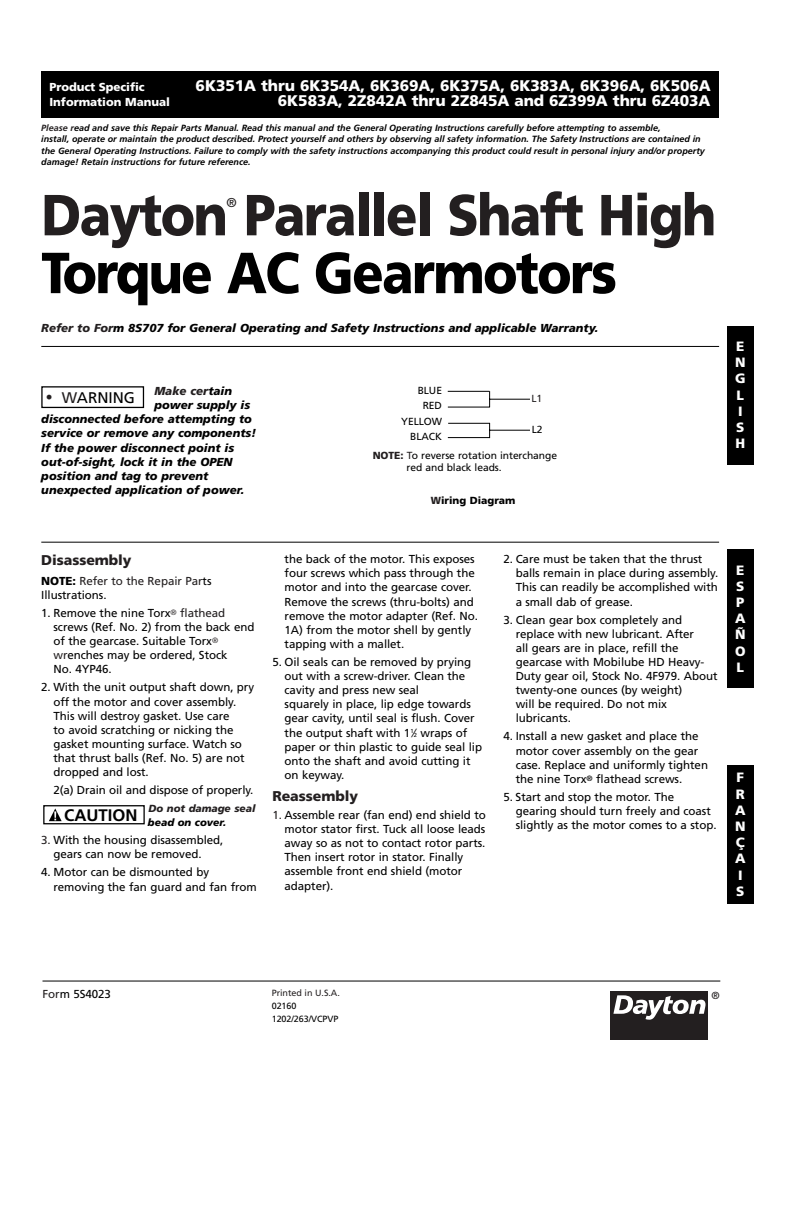
<style>
.page{position:relative;width:792px;height:1224px;background:#fff}
.page>*{position:absolute;margin:0;border:0;box-sizing:border-box;transform-origin:0 0}
.t1{font:900 57.8px "Frutiger";letter-spacing:-.03em;color:#231f20;scale:.89 1}
.t2{font:900 57.8px "Frutiger";letter-spacing:-.03em;color:#000;scale:.89 1}
.t3{font:19.2px "Arial";color:#231f20}
.t4{font:700 16.8px "Frutiger";color:#000}
.t5{font:900 15.4px "Frutiger";letter-spacing:-.005em;color:#fff}
.t6{font:15.4px "Frutiger";color:#000}
.t7{font:900 14.2px "Frutiger";letter-spacing:-.005em;color:#231f20}
.t8{font:900 13.4px/16.2px "Frutiger";color:#fff}
.t9{font:12.8px "Frutiger";color:#231f20}
.t10{font:11.6px/14.2px "Frutiger";letter-spacing:-.005em;color:#000}
.t11{font:italic 900 11.6px "Frutiger";color:#000}
.t12{font:11.6px/14.2px "Frutiger";letter-spacing:-.005em;color:#231f20}
.t13{font:900 11.6px "Frutiger";letter-spacing:-.005em;color:#fff}
.t14{font:italic 900 11.6px "Frutiger";color:#231f20}
.t15{font:10.2px/15.4px "Frutiger";letter-spacing:-.005em;color:#000;text-align:right}
.t16{font:italic 900 10.2px "Frutiger";color:#231f20}
.t17{font:900 10.2px "Frutiger";color:#000}
.t18{font:italic 900 10.2px "Frutiger";color:#000}
.t19{font:10.2px "Frutiger";color:#231f20}
.t20{font:italic 700 9px/11.6px "Frutiger";color:#000}
.t21{font:9px/12.8px "Frutiger";letter-spacing:-.005em;color:#000}
.t22{font:9px "Frutiger";letter-spacing:-.005em;color:#231f20}
.s1{color:#231f20}
.s2{color:#000}
.s3{font-weight:700;font-size:12.8px;color:#fff}
.s4{font-weight:900;color:#231f20}
.s5{font-weight:900;color:#000}
.s6{font-size:5.8px}
</style>
<div class="page">
<hr style="left:43px;top:981px;width:677px;height:1px;background:#000">
<div style="left:611px;top:992px;width:97px;height:48px;background:#231f20"></div>
<svg style="left:613px;top:995px;width:60px;height:25px"></svg>
<div style="left:673px;top:1000px;width:16px;height:14px;background:#fff;border-radius:7px"></div>
<div style="left:678px;top:1003px;width:6px;height:8px;background:#231f20;border-radius:3px"></div>
<svg style="left:689px;top:1000px;width:17px;height:14px"></svg>
<div style="left:41px;top:71px;width:678px;height:46px;background:#000"></div>
<hr style="left:41px;top:542px;width:678px;height:1px;background:#000">
<div style="left:43px;top:806px;width:102px;height:18px;border:1px solid #000"></div>
<svg style="left:49px;top:808px;width:13px;height:13px"></svg>
<hr style="left:448px;top:407px;width:42px;height:1px;background:#000">
<hr style="left:448px;top:423px;width:42px;height:1px;background:#000">
<hr style="left:448px;top:437px;width:42px;height:1px;background:#000">
<svg style="left:489px;top:392px;width:1px;height:15px"></svg>
<svg style="left:489px;top:424px;width:1px;height:13px"></svg>
<hr style="left:490px;top:399px;width:40px;height:1px;background:#000">
<hr style="left:490px;top:430px;width:40px;height:1px;background:#000">
<hr style="left:448px;top:391px;width:42px;height:1px;background:#000">
<hr style="left:41px;top:346px;width:678px;height:1px;background:#000">
<div style="left:41px;top:386px;width:103px;height:22px;border:1px solid #000"></div>
<div style="left:727px;top:326px;width:27px;height:138px;background:#000"></div>
<div style="left:727px;top:549px;width:27px;height:139px;background:#000"></div>
<div style="left:727px;top:765px;width:27px;height:139px;background:#000"></div>
<p class="t13" style="left:50px;top:80px;width:97px">Product Specific</p>
<h3 class="t5" style="left:196px;top:76px;width:517px">6K351A thru 6K354A, 6K369A, 6K375A, 6K383A, 6K396A, 6K506A</h3>
<p class="t13" style="left:50px;top:95px;width:122px">Information Manual</p>
<h3 class="t5" style="left:278px;top:91px;width:434px">6K583A, 2Z842A thru 2Z845A and 6Z399A thru 6Z403A</h3>
<p class="t20" style="left:41px;top:122px;width:665px"><span class="s1">Please r</span>ead and save this Repair Parts Manual. Read this manual and the General Operating Instructions carefully before attempting to assemble,<br>install, operate or maintain the product described. Protect yourself and others by observing all safety information. The Safety Instructions are contained in the General Operating Instructions. Failure to comply with the safety instructions accompanying this product could result in personal injury and/or property damage! Retain instructions for future reference.</p>
<h1 class="t1" style="left:41px;top:180px;width:760px">Dayton Parallel Shaft High</h1>
<p class="t9" style="left:226px;top:195px;width:12px">®</p>
<h1 class="t2" style="left:41px;top:238px;width:648px">Torque AC Gearmotors</h1>
<p class="t11" style="left:41px;top:321px;width:558px"><span class="s1">Refer to For</span>m 8S707 for General Operating and Safety Instructions and applicable Warranty.</p>
<p class="t14" style="left:154px;top:384px;width:79px">Make cer<span class="s2">tain</span></p>
<p class="t11" style="left:154px;top:398px;width:97px">power supply is</p>
<p class="t11" style="left:41px;top:412px;width:212px">disconnected before attempting to</p>
<p class="t11" style="left:41px;top:426px;width:217px">service or remove any components!</p>
<p class="t11" style="left:41px;top:441px;width:194px">If the power disconnect point is</p>
<p class="t11" style="left:41px;top:455px;width:193px">out-of-sight, lock it in the OPEN</p>
<p class="t11" style="left:41px;top:469px;width:168px">position and tag to prevent</p>
<p class="t11" style="left:41px;top:483px;width:205px">unexpected application of power.</p>
<h3 class="t6" style="left:52px;top:388px;width:85px"><span class="s3">!</span> <span class="s1">W</span>ARNING</h3>
<h2 class="t3" style="left:46px;top:386px;width:8px">•</h2>
<p class="t15" style="left:401px;top:382px;width:42px">BLUE<br>RED<br>YELLOW<br>BLACK</p>
<p class="t15" style="left:407px;top:450px;width:152px;line-height:11.6px;text-align:left;text-indent:-34px"><span class="s4">NOTE:</span> <span class="s1">T</span>o reverse rotation interchange red and black leads.</p>
<p class="t17" style="left:431px;top:495px;width:86px"><span class="s1">W</span>iring Diagram</p>
<p class="t19" style="left:531px;top:392px;width:12px">L1</p>
<p class="t15" style="left:532px;top:422px;width:12px">L2</p>
<p class="t8" style="left:735px;top:338px;width:12px">E<br>N<br>G<br>L<br>I<br>S<br>H</p>
<p class="t7" style="left:41px;top:552px;width:92px">Disassembly</p>
<p class="t12" style="left:41px;top:573px;width:172px"><span class="s5">NOTE:</span> Refer to the Repair Par<span class="s2">ts<br>Illustrations.</span></p>
<p class="t10" style="left:54px;top:606px;width:202px;text-indent:-12px">1. Remove the nine Torx<sup>®</sup> <span class="s1">flathead </span>screws (Ref. No. 2) from the back end of the gearcase. Suitable Torx<sup>® </sup><span class="s1">wr</span>enches may be ordered, Stock<br>No. 4YP46.</p>
<p class="t10" style="left:54px;top:680px;width:202px;text-indent:-12px">2. With the unit output shaft down, pry off the motor and cover assembly.<br>This will destroy gasket. Use care<br>to avoid scratching or nicking the gasket mounting surface. Watch so that thrust balls (Ref. No. 5) are not dropped and lost.</p>
<p class="t10" style="left:54px;top:783px;width:201px">2(a) Drain oil and dispose of properly.</p>
<p class="t16" style="left:149px;top:803px;width:108px">Do not damage seal</p>
<p class="t18" style="left:148px;top:817px;width:80px">bead on cover.</p>
<p class="t10" style="left:54px;top:833px;width:171px;text-indent:-12px"><span class="s1">3.</span> With the housing disassembled, gears can now be removed.</p>
<p class="t10" style="left:54px;top:865px;width:205px;text-indent:-12px">4. Motor can be dismounted by removing the fan guard and fan from</p>
<h3 class="t4" style="left:64px;top:805px;width:75px">CAUTION</h3>
<p class="t10" style="left:285px;top:552px;width:195px">the back of the motor. This exposes four screws which pass through the motor and into the gearcase cover.<br>Remove the screws (thru-bolts) and remove the motor adapter (Ref. No.<br>1A) from the motor shell by gently tapping with a mallet.</p>
<p class="t10" style="left:285px;top:655px;width:199px;text-indent:-12px">5. Oil seals can be removed by prying out with a screw-driver. Clean the cavity and press new seal<br>squarely in place, lip edge towards gear cavity, until seal is flush. Cover the output shaft with 1<sup>1</sup>⁄<span class="s6">2</span> wraps of paper or thin plastic to guide seal lip onto the shaft and avoid cutting it on keyway.</p>
<p class="t7" style="left:272px;top:787px;width:87px">Reassembly</p>
<p class="t10" style="left:285px;top:808px;width:203px;text-indent:-12px"><span class="s1">1.</span> Assemble rear (fan end) end shield to motor stator first. Tuck all loose leads away so as not to contact rotor parts.<br>Then insert rotor in stator. Finally assemble front end shield (motor adapter).</p>
<p class="t10" style="left:516px;top:552px;width:204px;text-indent:-12px">2. Care must be taken that the thrust balls remain in place during assembly.<br>This can readily be accomplished with a small dab of grease.</p>
<p class="t10" style="left:516px;top:612px;width:203px;text-indent:-12px">3. Clean gear box completely and replace with new lubricant. After<br>all gears are in place, refill the gearcase with Mobilube HD Heavy-<br>Duty gear oil, Stock No. 4F979. About twenty-one ounces (by weight)<br>will be required. Do not mix lubricants.</p>
<p class="t10" style="left:516px;top:729px;width:194px;text-indent:-12px">4. Install a new gasket and place the motor cover assembly on the gear case. Replace and uniformly tighten the nine Torx<sup>®</sup> flathead screws.</p>
<p class="t10" style="left:516px;top:790px;width:202px;text-indent:-12px">5. Start and stop the motor. The gearing should turn freely and coast slightly as the motor comes to a stop.</p>
<p class="t8" style="left:735px;top:562px;width:12px;text-align:justify">E S P A Ñ O L</p>
<p class="t8" style="left:735px;top:769px;width:12px">F<br>R<br>A<br>N<br>Ç<br>A<br>I<br>S</p>
<p class="t10" style="left:43px;top:987px;width:70px"><span class="s1">For</span>m 5S4023</p>
<p class="t22" style="left:272px;top:988px;width:70px">Printed in U.S.A.</p>
<p class="t21" style="left:272px;top:999px;width:68px">02160<br>1202/263/VCPVP</p>
<p class="t19" style="left:712px;top:990px;width:10px">®</p>
</div>
